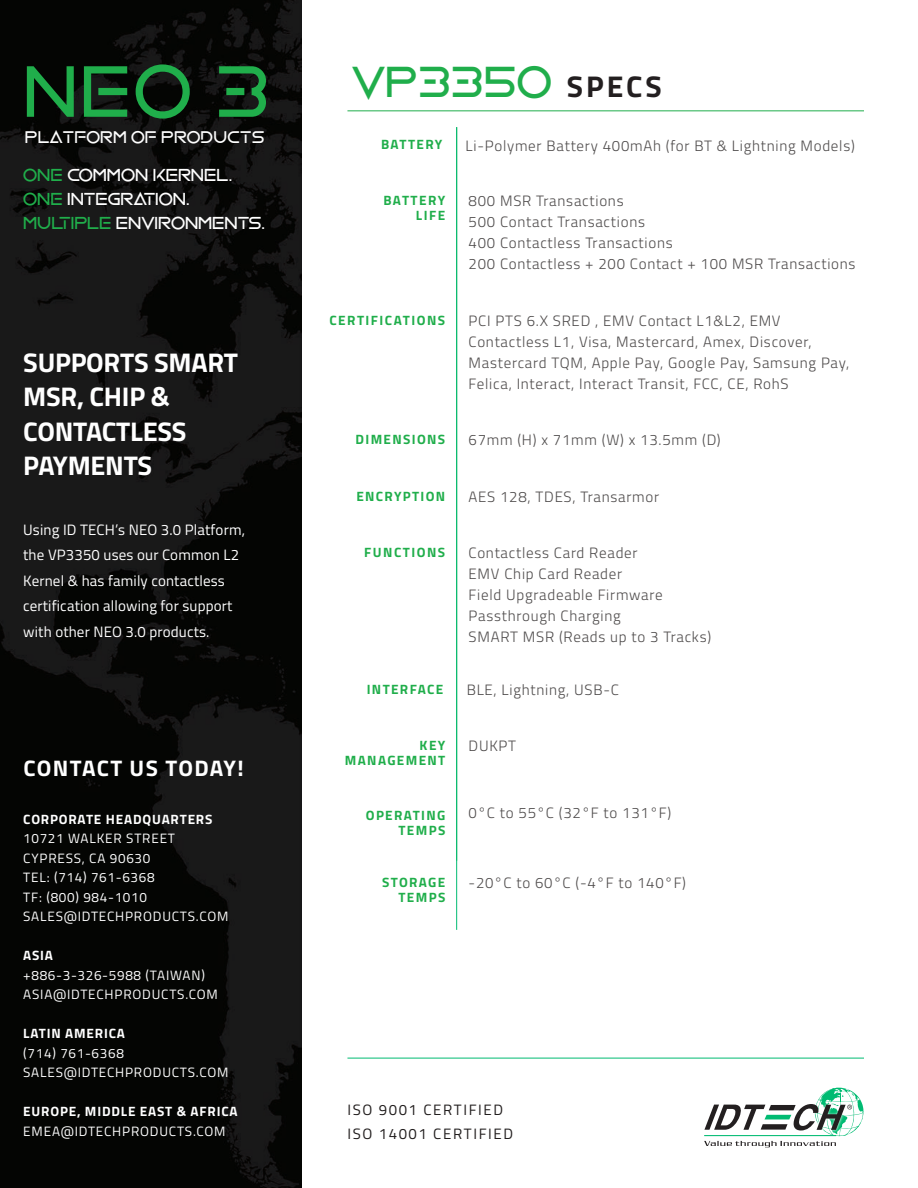
<style>
.page{position:relative;width:918px;height:1188px;background:#fff}
.page>*{position:absolute;margin:0;border:0;box-sizing:border-box;transform-origin:0 0}
.t1{font:73.95px "Mandatory Plaything";color:#20ae4b}
.t2{font:45px "Mandatory Plaything";color:#20ae4b}
.t3{font:700 30px "Titillium";letter-spacing:.1em;color:#231f20}
.t4{font:700 27px/34.5px "Titillium";letter-spacing:-.01em;color:#fff}
.t5{font:700 22.5px "Titillium";letter-spacing:.055em;color:#fff}
.t6{font:18px "Mandatory Plaything";color:#fff}
.t7{font:17.55px "Mandatory Plaything";color:#fff}
.t8{font:300 15px/21px "Titillium";letter-spacing:.05em;color:#4e4b4b}
.t9{font:15px/25.5px "Titillium";letter-spacing:.01em;color:#fff}
.t10{font:15px "Titillium";letter-spacing:.11em;color:#221e1e}
.t11{font:13.5px "Titillium";letter-spacing:.06em;color:#fff}
.t12{font:700 13.5px "Titillium";letter-spacing:.1em;color:#20ae4b}
.t13{font:700 13.5px "Titillium";letter-spacing:.06em;color:#fff}
.s1{color:#20ae4b}
</style>
<div class="page">
<img style="left:0;top:0;width:301px;height:1188px">
<hr style="left:347px;top:111px;width:517px;height:1px;background:#20ae4b">
<hr style="left:456px;top:127px;width:1px;height:803px;background:#00bb72">
<hr style="left:347px;top:1058px;width:517px;height:1px;background:#00bb72">
<svg style="left:704px;top:1088px;width:160px;height:59px"></svg>
<p class="t1" style="left:23px;top:59px;width:248px">NEO 3</p>
<p class="t7" style="left:25px;top:129px;width:241px">PLATFORM OF PRODUCTS</p>
<p class="t6" style="left:23px;top:167px;width:211px"><span class="s1">ONE</span> COMMON KERNEL.</p>
<p class="t6" style="left:23px;top:191px;width:168px"><span class="s1">ONE</span> INTEGRATION.</p>
<p class="t6" style="left:23px;top:215px;width:243px"><span class="s1">MULTIPLE</span> ENVIRONMENTS.</p>
<p class="t4" style="left:23px;top:344px;width:216px">SUPPORTS SMART<br>MSR, CHIP &amp;<br>CONTACTLESS<br>PAYMENTS</p>
<p class="t9" style="left:23px;top:516px;width:223px">Using ID TECH’s NEO 3.0 Platform, the VP3350 uses our Common L2<br>Kernel &amp; has family contactless certification allowing for support with other NEO 3.0 products.</p>
<p class="t5" style="left:23px;top:751px;width:222px">CONTACT US TODAY!</p>
<p class="t13" style="left:23px;top:809px;width:191px">CORPORATE HEADQUARTERS</p>
<p class="t11" style="left:23px;top:829px;width:153px">10721 WALKER STREET</p>
<p class="t11" style="left:23px;top:848px;width:129px">CYPRESS, CA 90630</p>
<p class="t11" style="left:23px;top:868px;width:133px">TEL: (714) 761-6368</p>
<p class="t11" style="left:23px;top:887px;width:125px">TF: (800) 984-1010</p>
<p class="t11" style="left:23px;top:907px;width:207px">SALES@IDTECHPRODUCTS.COM</p>
<p class="t13" style="left:23px;top:945px;width:31px">ASIA</p>
<p class="t11" style="left:23px;top:965px;width:183px">+886-3-326-5988 (TAIWAN)</p>
<p class="t11" style="left:23px;top:985px;width:196px">ASIA@IDTECHPRODUCTS.COM</p>
<p class="t13" style="left:23px;top:1023px;width:103px">LATIN AMERICA</p>
<p class="t11" style="left:23px;top:1043px;width:102px">(714) 761-6368</p>
<p class="t11" style="left:23px;top:1063px;width:207px">SALES@IDTECHPRODUCTS.COM</p>
<p class="t13" style="left:23px;top:1101px;width:216px">EUROPE, MIDDLE EAST &amp; AFRICA</p>
<p class="t11" style="left:23px;top:1121px;width:204px">EMEA@IDTECHPRODUCTS.COM</p>
<p class="t2" style="left:352px;top:61px;width:201px">VP3350</p>
<p class="t3" style="left:567px;top:63px;width:97px">SPECS</p>
<p class="t12" style="left:381px;top:134px;width:63px">BATTERY</p>
<p class="t8" style="left:466px;top:134px;width:391px">Li-Polymer Battery 400mAh (for BT &amp; Lightning Models)</p>
<p class="t12" style="left:383px;top:190px;width:63px">BATTERY</p>
<p class="t12" style="left:416px;top:205px;width:31px">LIFE</p>
<p class="t8" style="left:469px;top:190px;width:157px">800 MSR Transactions</p>
<p class="t8" style="left:469px;top:211px;width:178px">500 Contact Transactions</p>
<p class="t8" style="left:469px;top:232px;width:206px">400 Contactless Transactions</p>
<p class="t8" style="left:469px;top:253px;width:388px">200 Contactless + 200 Contact + 100 MSR Transactions</p>
<p class="t12" style="left:329px;top:310px;width:117px">CERTIFICATIONS</p>
<p class="t8" style="left:469px;top:309px;width:382px">PCI PTS 6.X SRED , EMV Contact L1&amp;L2, EMV Contactless L1, Visa, Mastercard, Amex, Discover, Mastercard TQM, Apple Pay, Google Pay, Samsung Pay, Felica, Interact, Interact Transit, FCC, CE, RohS</p>
<p class="t12" style="left:356px;top:429px;width:91px">DIMENSIONS</p>
<p class="t8" style="left:469px;top:429px;width:254px">67mm (H) x 71mm (W) x 13.5mm (D)</p>
<p class="t12" style="left:356px;top:486px;width:90px">ENCRYPTION</p>
<p class="t8" style="left:469px;top:486px;width:192px">AES 128, TDES, Transarmor</p>
<p class="t12" style="left:364px;top:542px;width:83px">FUNCTIONS</p>
<p class="t8" style="left:469px;top:541px;width:171px">Contactless Card Reader</p>
<p class="t8" style="left:469px;top:562px;width:155px">EMV Chip Card Reader</p>
<p class="t8" style="left:469px;top:583px;width:196px">Field Upgradeable Firmware</p>
<p class="t8" style="left:469px;top:604px;width:154px">Passthrough Charging</p>
<p class="t8" style="left:469px;top:625px;width:244px">SMART MSR (Reads up to 3 Tracks)</p>
<p class="t12" style="left:367px;top:679px;width:78px">INTERFACE</p>
<p class="t8" style="left:467px;top:678px;width:154px">BLE, Lightning, USB-C</p>
<p class="t12" style="left:420px;top:735px;width:27px">KEY</p>
<p class="t12" style="left:345px;top:750px;width:102px">MANAGEMENT</p>
<p class="t8" style="left:469px;top:735px;width:49px">DUKPT</p>
<p class="t12" style="left:366px;top:805px;width:81px">OPERATING</p>
<p class="t8" style="left:469px;top:801px;width:204px">0°C to 55°C (32°F to 131°F)</p>
<p class="t12" style="left:398px;top:820px;width:48px">TEMPS</p>
<p class="t12" style="left:382px;top:872px;width:65px">STORAGE</p>
<p class="t8" style="left:469px;top:872px;width:219px">-20°C to 60°C (-4°F to 140°F)</p>
<p class="t12" style="left:398px;top:887px;width:48px">TEMPS</p>
<p class="t10" style="left:348px;top:1099px;width:157px">ISO 9001 CERTIFIED</p>
<p class="t10" style="left:348px;top:1123px;width:167px">ISO 14001 CERTIFIED</p>
</div>
